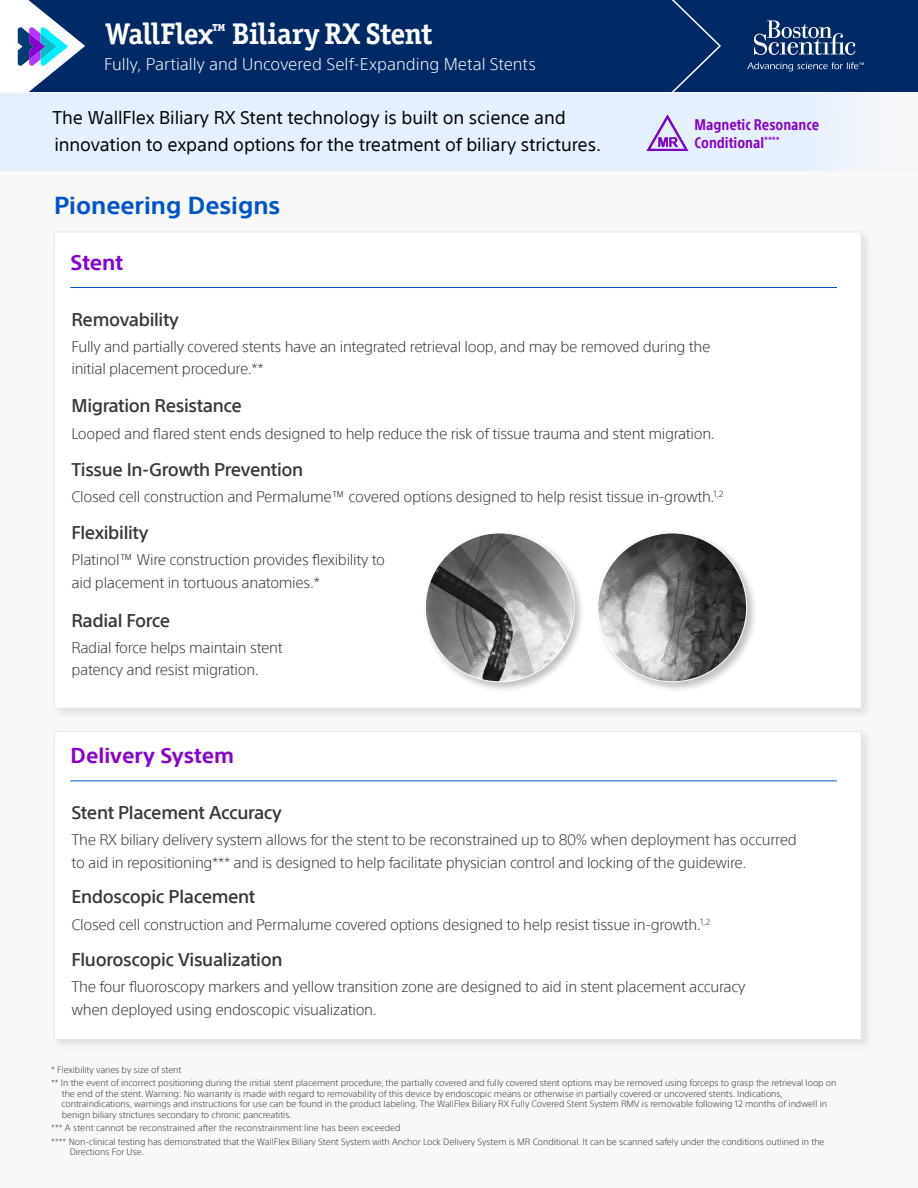
<style>
.page{position:relative;width:918px;height:1188px;background:#f2f2f2}
.page>*{position:absolute;margin:0;border:0;box-sizing:border-box;transform-origin:0 0}
.t1{font:700 30px "Officina Ser ITC Std";letter-spacing:-.005em;color:#fff}
.body_large{font:700 24px "SST";color:#0153cc}
.t2{font:700 21px "SST";color:#80c}
.t3{font:500 18px "SST";letter-spacing:-.02em;color:#383838}
.tex{font:18px/27px "SST";letter-spacing:-.005em;color:#000}
.t4{font:300 16.5px "SST";color:#fff}
.t5{font:300 15px/22.5px "SST";letter-spacing:-.02em;color:#383838}
.t6{font:700 condensed 15px "SST";color:#80c}
.tex-2{font:300 9px/10.5px "SST";letter-spacing:-.005em;color:#383838}
</style>
<div class="page">
<div style="left:0;top:93px;width:918px;height:77px;background:#e5f0ff"></div>
<div style="left:18px;top:0;width:900px;height:91px;background:#012965"></div>
<div style="left:17px;top:0;width:901px;height:92px;border:2px solid #012965"></div>
<svg style="left:0;top:0;width:86px;height:92px"></svg>
<svg style="left:670px;top:0;width:52px;height:93px"></svg>
<svg style="left:754px;top:20px;width:101px;height:35px"></svg>
<svg style="left:747px;top:62px;width:117px;height:9px"></svg>
<svg style="left:647px;top:115px;width:41px;height:36px"></svg>
<div style="left:51px;top:229px;width:822px;height:492px;background:#000;opacity:.1"></div>
<div style="left:54px;top:232px;width:807px;height:476px;background:#fff;border:1px solid #e6e6e6"></div>
<hr style="left:70px;top:287px;width:767px;height:1px;background:#0153cc">
<div style="left:422px;top:530px;width:163px;height:163px;background:#000;opacity:.25"></div>
<img style="left:425px;top:533px;width:149px;height:149px;border-radius:74px">
<div style="left:595px;top:530px;width:163px;height:163px;background:#000;opacity:.25"></div>
<img style="left:598px;top:533px;width:149px;height:149px;border-radius:74px">
<div style="left:51px;top:729px;width:822px;height:323px;background:#000;opacity:.1"></div>
<div style="left:54px;top:731px;width:807px;height:309px;background:#fff;border:1px solid #e6e6e6"></div>
<hr style="left:70px;top:781px;width:767px;height:1px;background:#0153cc">
<p class="t1" style="left:106px;top:16px;width:327px">WallFlex<sup>™</sup> Biliary RX Stent</p>
<p class="t4" style="left:104px;top:54px;width:433px">Fully, Partially and Uncovered Self-Expanding Metal Stents</p>
<p class="tex" style="left:52px;top:104px;width:550px">The WallFlex Biliary RX Stent technology is built on science and innovation to expand options for the treatment of biliary strictures.</p>
<p class="body_large" style="left:54px;top:191px;width:228px">Pioneering Designs</p>
<p class="t2" style="left:71px;top:250px;width:54px">Stent</p>
<p class="t6" style="left:694px;top:116px;width:126px">Magnetic Resonance</p>
<p class="t6" style="left:694px;top:134px;width:87px">Conditional<sup>****</sup></p>
<p class="t3" style="left:72px;top:309px;width:109px">Removability</p>
<p class="t5" style="left:72px;top:335px;width:640px">Fully and partially covered stents have an integrated retrieval loop, and may be removed during the</p>
<p class="t5" style="left:72px;top:358px;width:194px">initial placement procedure.**</p>
<p class="t3" style="left:72px;top:395px;width:172px">Migration Resistance</p>
<p class="t5" style="left:72px;top:422px;width:645px">Looped and flared stent ends designed to help reduce the risk of tissue trauma and stent migration.</p>
<p class="t3" style="left:72px;top:459px;width:233px">Tissue In-Growth Prevention</p>
<p class="t5" style="left:72px;top:485px;width:653px">Closed cell construction and Permalume™ covered options designed to help resist tissue in-growth.<sup>1,2</sup></p>
<p class="t3" style="left:72px;top:522px;width:78px">Flexibility</p>
<p class="t5" style="left:72px;top:549px;width:315px">Platinol™ Wire construction provides flexibility to aid placement in tortuous anatomies.*</p>
<p class="t3" style="left:72px;top:609px;width:100px">Radial Force</p>
<p class="t5" style="left:72px;top:636px;width:213px">Radial force helps maintain stent</p>
<p class="t5" style="left:72px;top:659px;width:189px">patency and resist migration.</p>
<p class="t2" style="left:71px;top:743px;width:165px">Delivery System</p>
<p class="t3" style="left:72px;top:802px;width:212px">Stent Placement Accuracy</p>
<p class="t5" style="left:72px;top:829px;width:727px">The RX biliary delivery system allows for the stent to be reconstrained up to 80% when deployment has occurred to aid in repositioning*** and is designed to help facilitate physician control and locking of the guidewire.</p>
<p class="t3" style="left:72px;top:886px;width:185px">Endoscopic Placement</p>
<p class="t5" style="left:72px;top:913px;width:640px">Closed cell construction and Permalume covered options designed to help resist tissue in-growth.<sup>1,2</sup></p>
<p class="t3" style="left:72px;top:949px;width:213px">Fluoroscopic Visualization</p>
<p class="t5" style="left:72px;top:976px;width:675px">The four fluoroscopy markers and yellow transition zone are designed to aid in stent placement accuracy</p>
<p class="t5" style="left:72px;top:998px;width:307px">when deployed using endoscopic visualization.</p>
<p class="tex-2" style="left:51px;top:1064px;width:132px">* Flexibility varies by size of stent</p>
<p class="tex-2" style="left:61px;top:1078px;width:777px;text-indent:-10px">** In the event of incorrect positioning during the initial stent placement procedure, the partially covered and fully covered stent options may be removed using forceps to grasp the retrieval loop on the end of the stent. Warning: No warranty is made with regard to removability of this device by endoscopic means or otherwise in partially covered or uncovered stents. Indications, contraindications, warnings and instructions for use can be found in the product labeling. The WallFlex Biliary RX Fully Covered Stent System RMV is removable following 12 months of indwell in benign biliary strictures secondary to chronic pancreatitis.</p>
<p class="tex-2" style="left:51px;top:1123px;width:351px">*** A stent cannot be reconstrained after the reconstrainment line has been exceeded</p>
<p class="tex-2" style="left:70px;top:1136px;width:756px;text-indent:-18px">**** Non-clinical testing has demonstrated that the WallFlex Biliary Stent System with Anchor Lock Delivery System is MR Conditional. It can be scanned safely under the conditions outlined in the<br>Directions For Use.</p>
</div>
